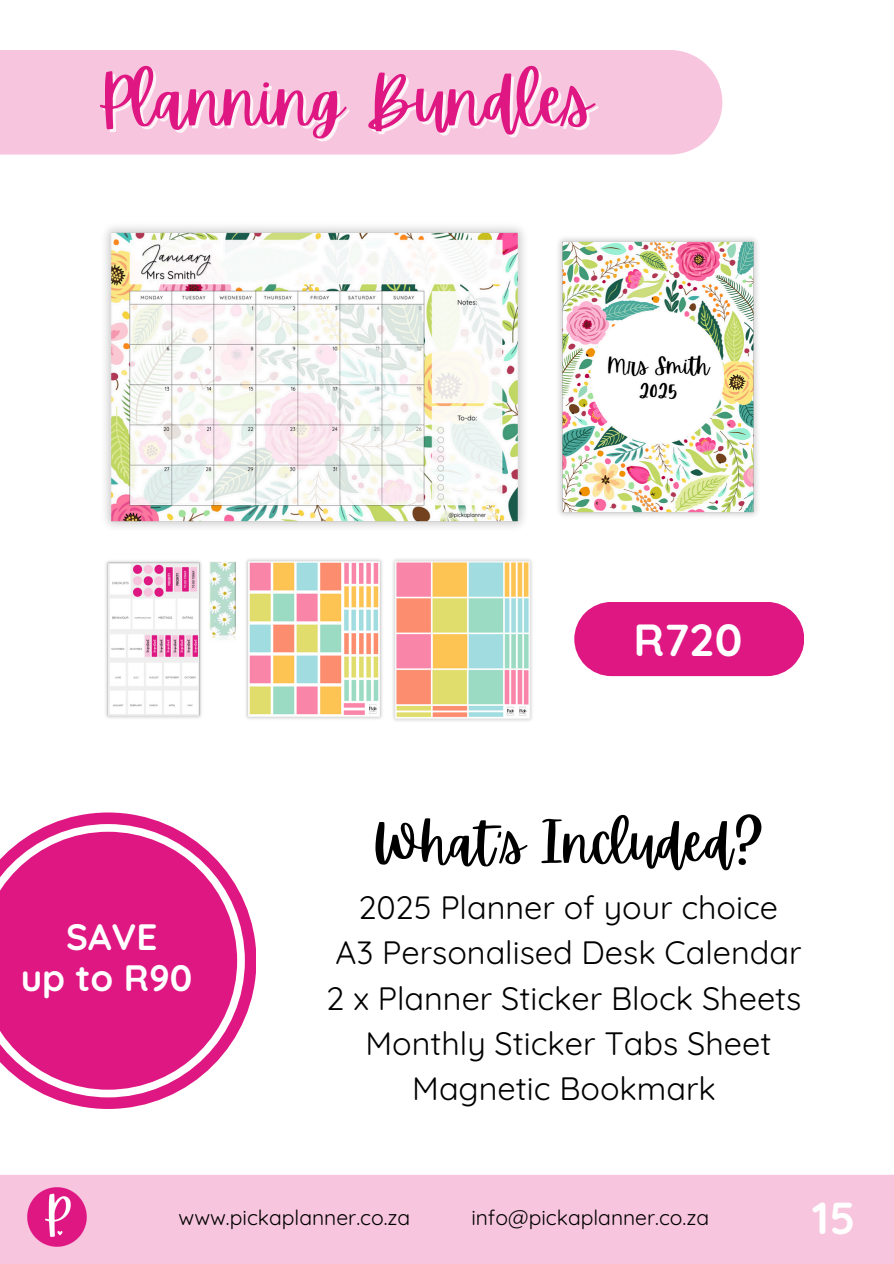
<style>
.page{position:relative;width:894px;height:1264px;background:#fff}
.page>*{position:absolute;margin:0;border:0;box-sizing:border-box;transform-origin:0 0}
.t1{font:66.3px "Apricots";color:#df1783}
.t2{font:53.4px "Apricots";color:#000}
.t3{font:700 45px "Quicksand";color:#fff}
.t4{font:700 36.75px/40.3px "Quicksand";color:#fff;text-align:center}
.t5{font:32.4px/45.3px "Quicksand";color:#000;text-align:center}
.t6{font:21px "Quicksand";color:#000}
</style>
<div class="page">
<div style="left:0;top:1174px;width:893px;height:89px;background:#f7c5dd"></div>
<img style="left:553px;top:228px;width:209px;height:298px;border-radius:5px">
<img style="left:89px;top:220px;width:450px;height:314px;border-radius:8px">
<img style="left:393px;top:559px;width:139px;height:162px">
<img style="left:246px;top:559px;width:136px;height:160px">
<img style="left:105px;top:561px;width:131px;height:157px">
<svg style="left:574px;top:602px;width:229px;height:74px;background:#e1268b"></svg>
<svg style="left:34px;top:812px;width:222px;height:296px"></svg>
<svg style="left:0;top:831px;width:237px;height:258px;background:#e23291"></svg>
<img style="left:26px;top:1185px;width:63px;height:63px">
<div style="left:0;top:50px;width:722px;height:104px;background:#f7c5dd"></div>
<img style="left:209px;top:561px;width:26px;height:81px">
<p class="t1" style="left:97px;top:63px;width:497px">Planning Bundles</p>
<h2 class="t3" style="left:633px;top:611px;width:110px">R720</h2>
<p class="t4" style="left:21px;top:916px;width:173px">SAVE<br>up to R90</p>
<p class="t2" style="left:373px;top:812px;width:392px">What's Included?</p>
<p class="t5" style="left:326px;top:884px;width:476px">2025 Planner of your choice<br>A3 Personalised Desk Calendar<br>2 x Planner Sticker Block Sheets<br>Monthly Sticker Tabs Sheet<br>Magnetic Bookmark</p>
<h5 class="t6" style="left:178px;top:1204px;width:233px">www.pickaplanner.co.za</h5>
<p class="t6" style="left:471px;top:1204px;width:239px">info@pickaplanner.co.za</p>
<h4 class="t3" style="left:811px;top:1189px;width:45px">15</h4>
</div>
